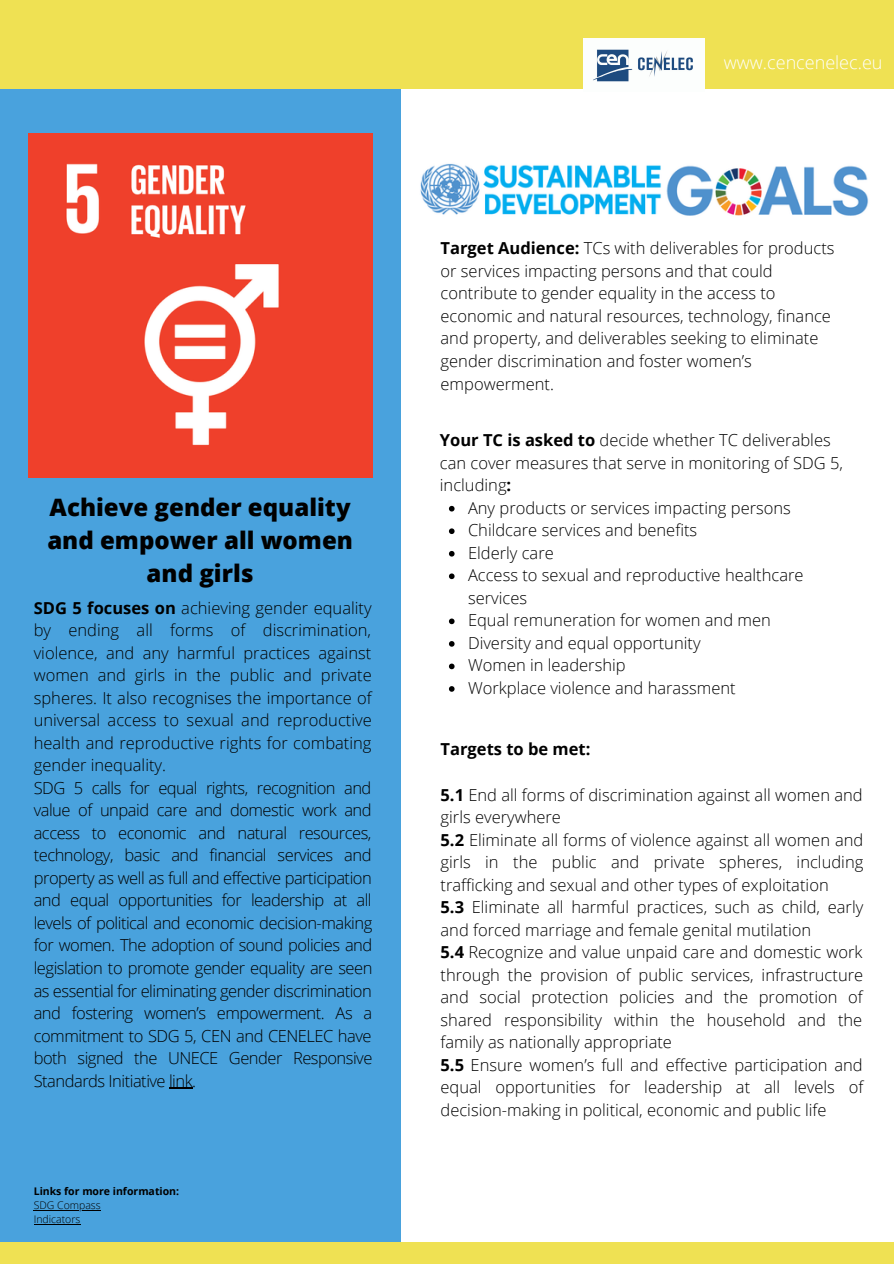
<style>
.page{position:relative;width:894px;height:1264px;background:#fff}
.page>*{position:absolute;margin:0;border:0;box-sizing:border-box;transform-origin:0 0}
.t1{font:800 24px/33.2px "Open Sans";color:#000;text-align:center}
.t2{font:300 18px "Open Sans";color:#fff}
.t3{font:300 16.5px/22.5px "Open Sans";color:#000}
.t4{font:300 16.5px/22.5px "Open Sans";letter-spacing:-.03em;color:#000}
.t5{font:700 16.5px "Open Sans";color:#000}
.t6{font:700 10.5px "Open Sans";color:#000}
.t7{font:300 10.5px/14px "Open Sans";color:#000}
.s1{font-weight:700}
</style>
<div class="page">
<div style="left:0;top:0;width:400px;height:1263px;background:#49a2dd"></div>
<div style="left:0;top:0;width:893px;height:89px;background:#efe153"></div>
<img style="left:28px;top:134px;width:344px;height:343px">
<svg style="left:449px;top:506px;width:5px;height:5px"></svg>
<svg style="left:449px;top:528px;width:5px;height:6px"></svg>
<svg style="left:449px;top:551px;width:5px;height:5px"></svg>
<svg style="left:449px;top:573px;width:5px;height:6px"></svg>
<svg style="left:449px;top:618px;width:5px;height:6px"></svg>
<svg style="left:449px;top:641px;width:5px;height:5px"></svg>
<svg style="left:449px;top:663px;width:5px;height:6px"></svg>
<svg style="left:449px;top:686px;width:5px;height:5px"></svg>
<div style="left:0;top:1242px;width:893px;height:21px;background:#efe153"></div>
<img style="left:583px;top:39px;width:121px;height:50px">
<hr style="left:34px;top:1209px;width:67px;height:1px;background:#000">
<hr style="left:34px;top:1223px;width:46px;height:1px;background:#000">
<img style="left:420px;top:163px;width:449px;height:53px">
<svg style="left:169px;top:1087px;width:23px;height:1px"></svg>
<p class="t2" style="left:723px;top:50px;width:160px">www.cencenelec.eu</p>
<h1 class="t1" style="left:47px;top:489px;width:307px">Achieve gender equality and empower all women and girls</h1>
<p class="t4" style="left:34px;top:596px;width:340px"><span class="s1">SDG 5 focuses on</span> achieving gender equality by ending all forms of discrimination, violence, and any harmful practices against women and girls in the public and private spheres. It also recognises the importance of universal access to sexual and reproductive health and reproductive rights for combating gender inequality.<br>SDG 5 calls for equal rights, recognition and value of unpaid care and domestic work and access to economic and natural resources, technology, basic and financial services and property as well as full and effective participation and equal opportunities for leadership at all levels of political and economic decision-making for women. The adoption of sound policies and legislation to promote gender equality are seen as essential for eliminating gender discrimination and fostering women’s empowerment. As a commitment to SDG 5, CEN and CENELEC have both signed the UNECE Gender Responsive Standards Initiative link.</p>
<p class="t6" style="left:34px;top:1183px;width:147px">Links for more information:</p>
<p class="t7" style="left:34px;top:1197px;width:68px">SDG Compass<br>Indicators</p>
<p class="t3" style="left:440px;top:237px;width:395px"><span class="s1">Target Audience:</span> TCs with deliverables for products or services impacting persons and that could contribute to gender equality in the access to economic and natural resources, technology, finance and property, and deliverables seeking to eliminate gender discrimination and foster women’s empowerment.</p>
<p class="t3" style="left:440px;top:428px;width:404px"><span class="s1">Your TC is asked to</span> decide whether TC deliverables can cover measures that serve in monitoring of SDG 5, including<span class="s1">:</span></p>
<p class="t3" style="left:468px;top:496px;width:337px">Any products or services impacting persons<br>Childcare services and benefits<br>Elderly care<br>Access to sexual and reproductive healthcare services<br>Equal remuneration for women and men<br>Diversity and equal opportunity<br>Women in leadership<br>Workplace violence and harassment</p>
<p class="t5" style="left:440px;top:737px;width:151px">Targets to be met:</p>
<p class="t3" style="left:440px;top:782px;width:424px"><span class="s1">5.1</span> End all forms of discrimination against all women and girls everywhere<br><span class="s1">5.2</span> Eliminate all forms of violence against all women and girls in the public and private spheres, including trafficking and sexual and other types of exploitation<br><span class="s1">5.3</span> Eliminate all harmful practices, such as child, early and forced marriage and female genital mutilation<br><span class="s1">5.4</span> Recognize and value unpaid care and domestic work through the provision of public services, infrastructure and social protection policies and the promotion of shared responsibility within the household and the family as nationally appropriate<br><span class="s1">5.5</span> Ensure women’s full and effective participation and equal opportunities for leadership at all levels of decision-making in political, economic and public life</p>
</div>
